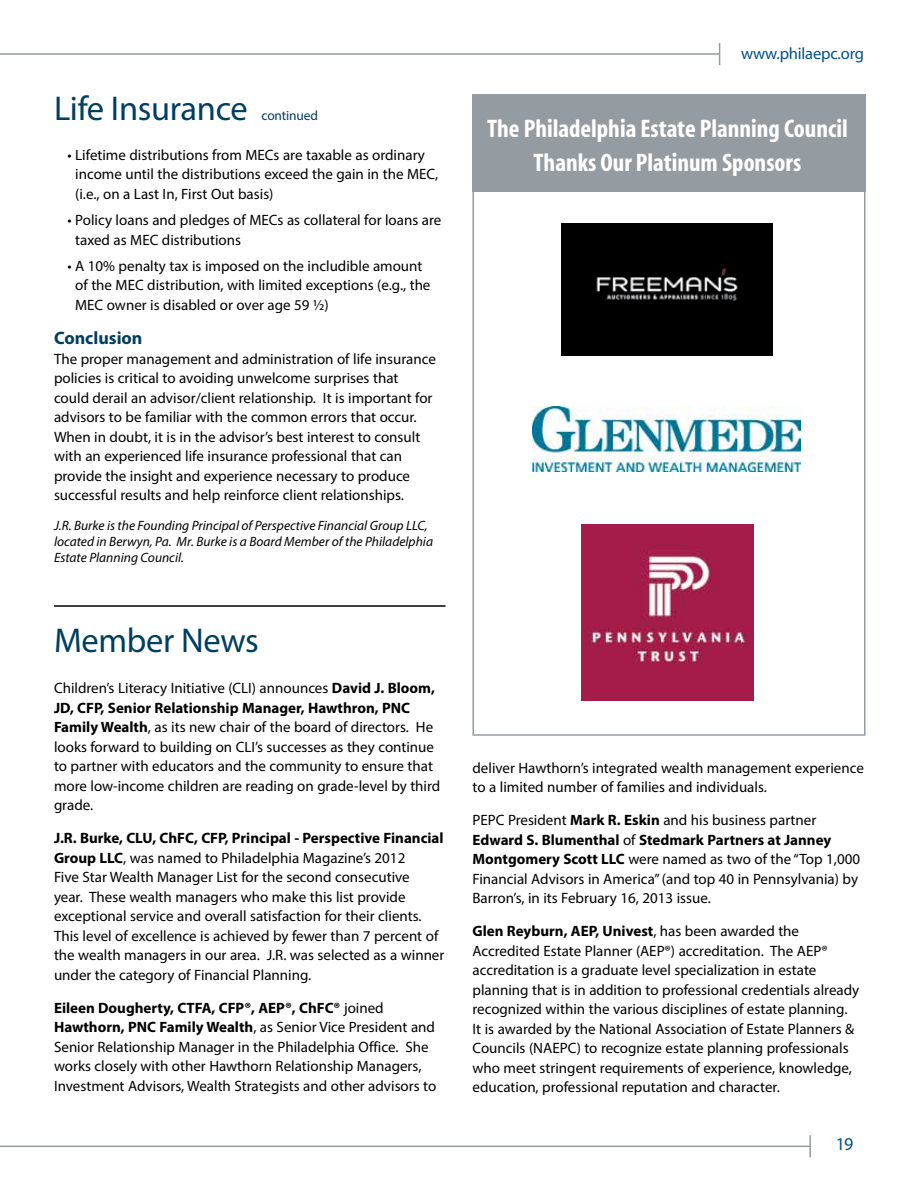
<style>
.page{position:relative;width:918px;height:1188px;background:#fff}
.page>*{position:absolute;margin:0;border:0;box-sizing:border-box;transform-origin:0 0}
.t1{font:34.5px "Myriad Pro";letter-spacing:-.01em;color:#003f5f}
.t2{font:700 condensed 25.5px/34.5px "Myriad";color:#fff;text-align:center}
.t3{font:700 18px "Myriad Pro";color:#003f5f}
.t4{font:18px "Myriad";color:#005288}
.t5{font:16.5px "Myriad";letter-spacing:-.01em;color:#005288}
.t6{font:15px/19.5px "Myriad Pro";color:#000}
.t7{font:italic 13.5px/16.2px "Myriad Pro";color:#000}
.t8{font:13.5px "Myriad Pro";letter-spacing:-.01em;color:#003f5f}
.s1{font-weight:700}
</style>
<div class="page">
<hr style="left:0;top:1146px;width:811px;height:1px;background:#949ca1">
<hr style="left:809px;top:1135px;width:2px;height:22px;background:#949ca1">
<hr style="left:0;top:53px;width:720px;height:2px;background:#949ca1">
<svg style="left:719px;top:43px;width:1px;height:22px"></svg>
<div style="left:472px;top:94px;width:394px;height:98px;background:#949ca1"></div>
<div style="left:472px;top:101px;width:394px;height:635px;border:2px solid #949ca1"></div>
<img style="left:533px;top:406px;width:268px;height:66px">
<img style="left:561px;top:224px;width:212px;height:132px">
<img style="left:581px;top:525px;width:172px;height:175px">
<hr style="left:54px;top:605px;width:392px;height:2px;background:#000">
<h1 class="t1" style="left:54px;top:88px;width:195px">Life Insurance</h1>
<p class="t8" style="left:262px;top:108px;width:58px">continued</p>
<p class="t6" style="left:75px;top:145px;width:365px;text-indent:-8px">• Lifetime distributions from MECs are taxable as ordinary income until the distributions exceed the gain in the MEC, (i.e., on a Last In, First Out basis)</p>
<p class="t6" style="left:75px;top:210px;width:368px;text-indent:-8px">• Policy loans and pledges of MECs as collateral for loans are taxed as MEC distributions</p>
<p class="t6" style="left:75px;top:256px;width:357px;text-indent:-8px">• A 10% penalty tax is imposed on the includible amount of the MEC distribution, with limited exceptions (e.g., the<br>MEC owner is disabled or over age 59 ½)</p>
<p class="t3" style="left:54px;top:326px;width:90px">Conclusion</p>
<p class="t6" style="left:54px;top:349px;width:384px">The proper management and administration of life insurance policies is critical to avoiding unwelcome surprises that could derail an advisor/client relationship. It is important for advisors to be familiar with the common errors that occur.<br>When in doubt, it is in the advisor’s best interest to consult with an experienced life insurance professional that can provide the insight and experience necessary to produce successful results and help reinforce client relationships.</p>
<p class="t7" style="left:54px;top:517px;width:381px">J.R. Burke is the Founding Principal of Perspective Financial Group LLC, located in Berwyn, Pa. Mr. Burke is a Board Member of the Philadelphia<br>Estate Planning Council.</p>
<h1 class="t1" style="left:54px;top:619px;width:206px">Member News</h1>
<p class="t6" style="left:54px;top:678px;width:388px">Children’s Literacy Initiative (CLI) announces <span class="s1">David J. Bloom, JD, CFP, Senior Relationship Manager, Hawthron, PNC Family Wealth</span>, as its new chair of the board of directors. He looks forward to building on CLI’s successes as they continue to partner with educators and the community to ensure that more low-income children are reading on grade-level by third grade.</p>
<p class="t6" style="left:54px;top:828px;width:392px"><span class="s1">J.R. Burke, CLU, ChFC, CFP, Principal - Perspective Financial Group LLC</span>, was named to Philadelphia Magazine’s 2012<br>Five Star Wealth Manager List for the second consecutive<br>year. These wealth managers who make this list provide exceptional service and overall satisfaction for their clients.<br>This level of excellence is achieved by fewer than 7 percent of the wealth managers in our area. J.R. was selected as a winner under the category of Financial Planning.</p>
<p class="t6" style="left:54px;top:997px;width:384px"><span class="s1">Eileen Dougherty, CTFA, CFP®, AEP®, ChFC®</span> joined <span class="s1">Hawthorn, PNC Family Wealth</span>, as Senior Vice President and Senior Relationship Manager in the Philadelphia Office. She works closely with other Hawthorn Relationship Managers, Investment Advisors, Wealth Strategists and other advisors to</p>
<p class="t5" style="left:741px;top:46px;width:124px">www.philaepc.org</p>
<h2 class="t2" style="left:487px;top:112px;width:362px">The Philadelphia Estate Planning Council<br>Thanks Our Platinum Sponsors</h2>
<p class="t6" style="left:472px;top:758px;width:393px">deliver Hawthorn’s integrated wealth management experience to a limited number of families and individuals.</p>
<p class="t6" style="left:472px;top:810px;width:389px">PEPC President <span class="s1">Mark R. Eskin</span> and his business partner <span class="s1">Edward S. Blumenthal</span> of <span class="s1">Stedmark Partners at Janney Montgomery Scott LLC</span> were named as two of the “Top 1,000<br>Financial Advisors in America” (and top 40 in Pennsylvania) by Barron’s, in its February 16, 2013 issue.</p>
<p class="t6" style="left:472px;top:921px;width:388px"><span class="s1">Glen Reyburn, AEP, Univest</span>, has been awarded the Accredited Estate Planner (AEP®) accreditation. The AEP® accreditation is a graduate level specialization in estate planning that is in addition to professional credentials already recognized within the various disciplines of estate planning.<br>It is awarded by the National Association of Estate Planners &amp; Councils (NAEPC) to recognize estate planning professionals who meet stringent requirements of experience, knowledge, education, professional reputation and character.</p>
<p class="t4" style="left:836px;top:1135px;width:19px">19</p>
</div>
